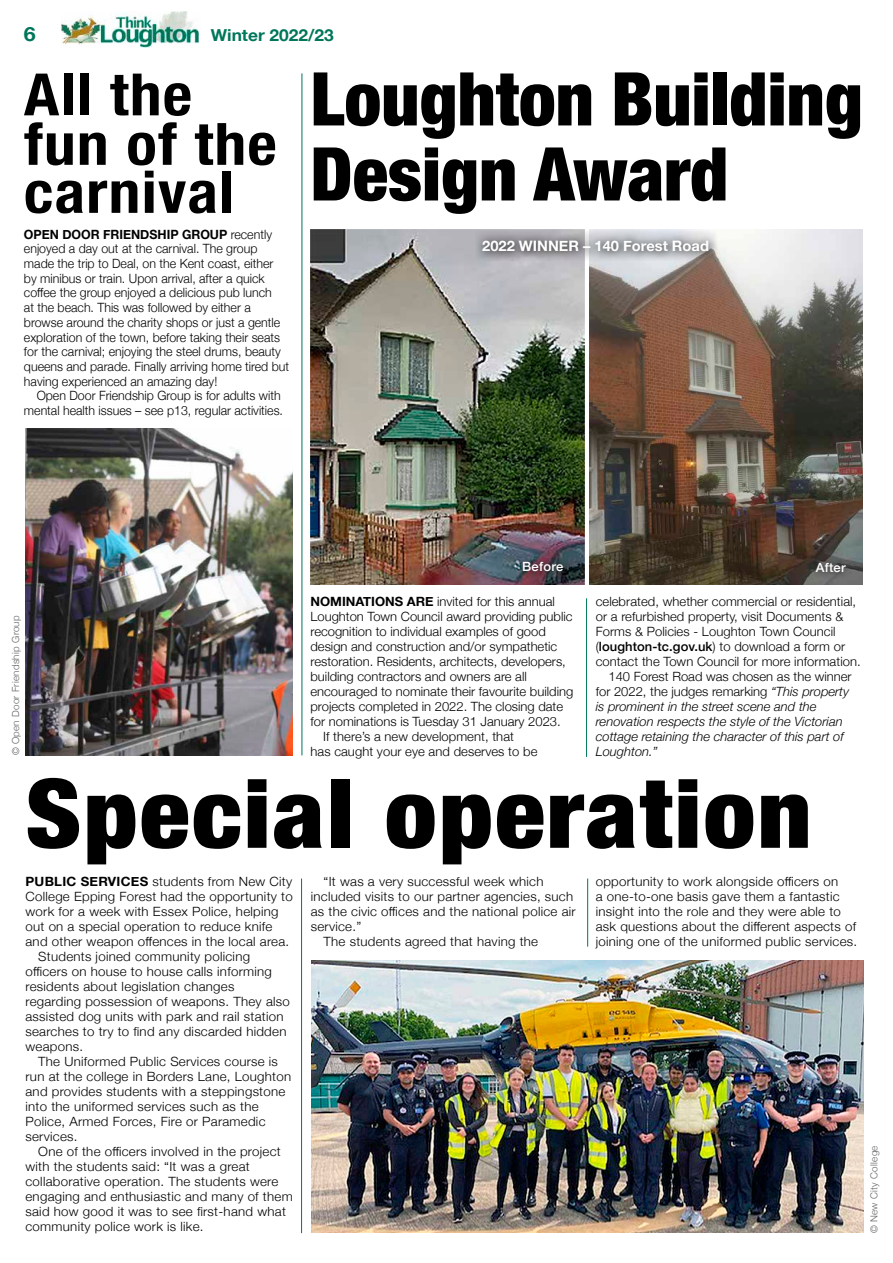
<style>
.page{position:relative;width:893px;height:1263px;background:#fff}
.page>*{position:absolute;margin:0;border:0;box-sizing:border-box;transform-origin:0 0}
.t1{font:900 condensed 96px "Helvetica Neue";letter-spacing:.02em;color:#000;scale:1.08 1}
.t2{font:900 condensed 74.25px/75px "Helvetica Neue";color:#000}
.t3{font:700 condensed 58.5px/48.8px "Helvetica Neue";letter-spacing:.02em;color:#000;scale:1.08 1}
.t4{font:700 19.5px "Helvetica Neue";color:#00765a;scale:1.1 1}
.t5{font:700 16.5px "Helvetica Neue";color:#00765a;scale:1.05 1}
.t6{font:700 14.4px "Helvetica Neue";color:#fff}
.t7{font:300 12.75px/14.7px "Helvetica Neue";letter-spacing:.005em;color:#000}
.t8{font:300 12.75px/15px "Helvetica Neue";letter-spacing:.005em;color:#000;scale:1.04 1}
.t9{font:italic 300 12.75px "Helvetica Neue";color:#000}
.t10{font:500 12.75px "Helvetica Neue";letter-spacing:.02em;color:#fff}
.t11{font:300 9.75px "Helvetica Neue";letter-spacing:.03em;color:#636466}
.s1{font-weight:700}
.s2{font-weight:500}
.s3{font-style:italic}
</style>
<div class="page">
<img style="left:61px;top:12px;width:139px;height:35px">
<hr style="left:302px;top:73px;width:1px;height:682px;background:#00765a">
<hr style="left:301px;top:878px;width:1px;height:355px;background:#00765a">
<hr style="left:587px;top:878px;width:1px;height:68px;background:#00765a">
<hr style="left:586px;top:598px;width:1px;height:159px;background:#00765a">
<img style="left:311px;top:230px;width:273px;height:354px">
<img style="left:590px;top:230px;width:273px;height:354px">
<img style="left:311px;top:960px;width:553px;height:273px">
<img style="left:25px;top:428px;width:267px;height:327px">
<div style="left:515px;top:554px;width:56px;height:26px;background:#000;opacity:.8"></div>
<div style="left:809px;top:556px;width:44px;height:24px;background:#000;opacity:.8"></div>
<svg style="left:475px;top:231px;width:242px;height:30px"></svg>
<div style="left:477px;top:233px;width:241px;height:27px;background:#000;opacity:.75"></div>
<h3 class="t4" style="left:24px;top:19px;width:12px">6</h3>
<p class="t5" style="left:211px;top:23px;width:119px">Winter 2022/23</p>
<h3 class="t3" style="left:24px;top:66px;width:236px">All the fun of the carnival</h3>
<p class="t7" style="left:24px;top:226px;width:267px"><span class="s1">OPEN DOOR FRIENDSHIP GROUP</span> recently enjoyed a day out at the carnival. The group made the trip to Deal, on the Kent coast, either by minibus or train. Upon arrival, after a quick coffee the group enjoyed a delicious pub lunch<br>at the beach. This was followed by either a browse around the charity shops or just a gentle exploration of the town, before taking their seats for the carnival; enjoying the steel drums, beauty queens and parade. Finally arriving home tired but having experienced an amazing day!</p>
<p class="t7" style="left:24px;top:387px;width:261px;text-align:right">Open Door Friendship Group is for adults with mental health issues – see p13, regular activities.</p>
<h2 class="t2" style="left:310px;top:57px;width:554px">Loughton Building<br>Design Award</h2>
<p class="t6" style="left:482px;top:234px;width:228px">2022 WINNER – 140 Forest Road</p>
<p class="t11" style="left:8px;top:755px;width:141px;rotate:-90deg">© Open Door Friendship Group</p>
<p class="t10" style="left:522px;top:556px;width:43px">Before</p>
<p class="t10" style="left:816px;top:557px;width:31px">After</p>
<p class="t7" style="left:310px;top:593px;width:246px"><span class="s1">NOMINATIONS ARE</span> invited for this annual</p>
<p class="t7" style="left:310px;top:608px;width:264px">Loughton Town Council award providing public</p>
<p class="t7" style="left:310px;top:623px;width:237px">recognition to individual examples of good</p>
<p class="t7" style="left:310px;top:638px;width:248px">design and construction and/or sympathetic</p>
<p class="t7" style="left:310px;top:653px;width:257px">restoration. Residents, architects, developers,</p>
<p class="t7" style="left:310px;top:668px;width:218px">building contractors and owners are all</p>
<p class="t7" style="left:310px;top:683px;width:264px">encouraged to nominate their favourite building</p>
<p class="t7" style="left:310px;top:698px;width:254px">projects completed in 2022. The closing date</p>
<p class="t7" style="left:310px;top:713px;width:252px">for nominations is Tuesday 31 January 2023.</p>
<p class="t7" style="left:323px;top:728px;width:192px">If there’s a new development, that</p>
<p class="t7" style="left:310px;top:743px;width:228px">has caught your eye and deserves to be</p>
<p class="t7" style="left:596px;top:593px;width:262px">celebrated, whether commercial or residential,</p>
<p class="t7" style="left:596px;top:608px;width:249px">or a refurbished property, visit Documents &amp;</p>
<p class="t7" style="left:596px;top:623px;width:241px">Forms &amp; Policies - Loughton Town Council</p>
<p class="t7" style="left:596px;top:638px;width:251px">(<span class="s2">loughton-tc.gov.uk</span>) to download a form or</p>
<p class="t7" style="left:596px;top:653px;width:267px">contact the Town Council for more information.</p>
<p class="t7" style="left:608px;top:668px;width:245px">140 Forest Road was chosen as the winner</p>
<p class="t7" style="left:596px;top:683px;width:255px">for 2022, the judges remarking <span class="s3">“This property</span></p>
<p class="t9" style="left:596px;top:696px;width:222px">is prominent in the street scene and the</p>
<p class="t9" style="left:596px;top:711px;width:249px">renovation respects the style of the Victorian</p>
<p class="t9" style="left:596px;top:726px;width:250px">cottage retaining the character of this part of</p>
<p class="t9" style="left:596px;top:741px;width:63px">Loughton.”</p>
<h1 class="t1" style="left:26px;top:735px;width:729px">Special operation</h1>
<p class="t8" style="left:324px;top:873px;width:213px">“It was a very successful week which</p>
<p class="t8" style="left:311px;top:888px;width:254px">included visits to our partner agencies, such</p>
<p class="t8" style="left:311px;top:903px;width:256px">as the civic offices and the national police air</p>
<p class="t8" style="left:311px;top:918px;width:50px">service.”</p>
<p class="t8" style="left:324px;top:933px;width:208px">The students agreed that having the</p>
<p class="t8" style="left:26px;top:873px;width:258px"><span class="s1">PUBLIC SERVICES</span> students from New City</p>
<p class="t8" style="left:26px;top:888px;width:258px">College Epping Forest had the opportunity to</p>
<p class="t8" style="left:26px;top:903px;width:245px">work for a week with Essex Police, helping</p>
<p class="t8" style="left:26px;top:918px;width:239px">out on a special operation to reduce knife</p>
<p class="t8" style="left:26px;top:933px;width:255px">and other weapon offences in the local area.</p>
<p class="t8" style="left:38px;top:948px;width:205px">Students joined community policing</p>
<p class="t8" style="left:26px;top:963px;width:238px">officers on house to house calls informing</p>
<p class="t8" style="left:26px;top:978px;width:202px">residents about legislation changes</p>
<p class="t8" style="left:26px;top:993px;width:256px">regarding possession of weapons. They also</p>
<p class="t8" style="left:26px;top:1008px;width:250px">assisted dog units with park and rail station</p>
<p class="t8" style="left:26px;top:1023px;width:252px">searches to try to find any discarded hidden</p>
<p class="t8" style="left:26px;top:1038px;width:57px">weapons.</p>
<p class="t8" style="left:38px;top:1053px;width:232px">The Uniformed Public Services course is</p>
<p class="t8" style="left:26px;top:1068px;width:257px">run at the college in Borders Lane, Loughton</p>
<p class="t8" style="left:26px;top:1083px;width:251px">and provides students with a steppingstone</p>
<p class="t8" style="left:26px;top:1098px;width:226px">into the uniformed services such as the</p>
<p class="t8" style="left:26px;top:1113px;width:232px">Police, Armed Forces, Fire or Paramedic</p>
<p class="t8" style="left:26px;top:1128px;width:51px">services.</p>
<p class="t8" style="left:38px;top:1143px;width:235px">One of the officers involved in the project</p>
<p class="t8" style="left:26px;top:1158px;width:217px">with the students said: “It was a great</p>
<p class="t8" style="left:26px;top:1173px;width:245px">collaborative operation. The students were</p>
<p class="t8" style="left:26px;top:1188px;width:258px">engaging and enthusiastic and many of them</p>
<p class="t8" style="left:26px;top:1203px;width:252px">said how good it was to see first-hand what</p>
<p class="t8" style="left:26px;top:1218px;width:173px">community police work is like.</p>
<p class="t8" style="left:596px;top:873px;width:253px">opportunity to work alongside officers on<br>a one-to-one basis gave them a fantastic insight into the role and they were able to ask questions about the different aspects of joining one of the uniformed public services.</p>
<p class="t11" style="left:866px;top:1233px;width:89px;rotate:-90deg">© New City College</p>
</div>
